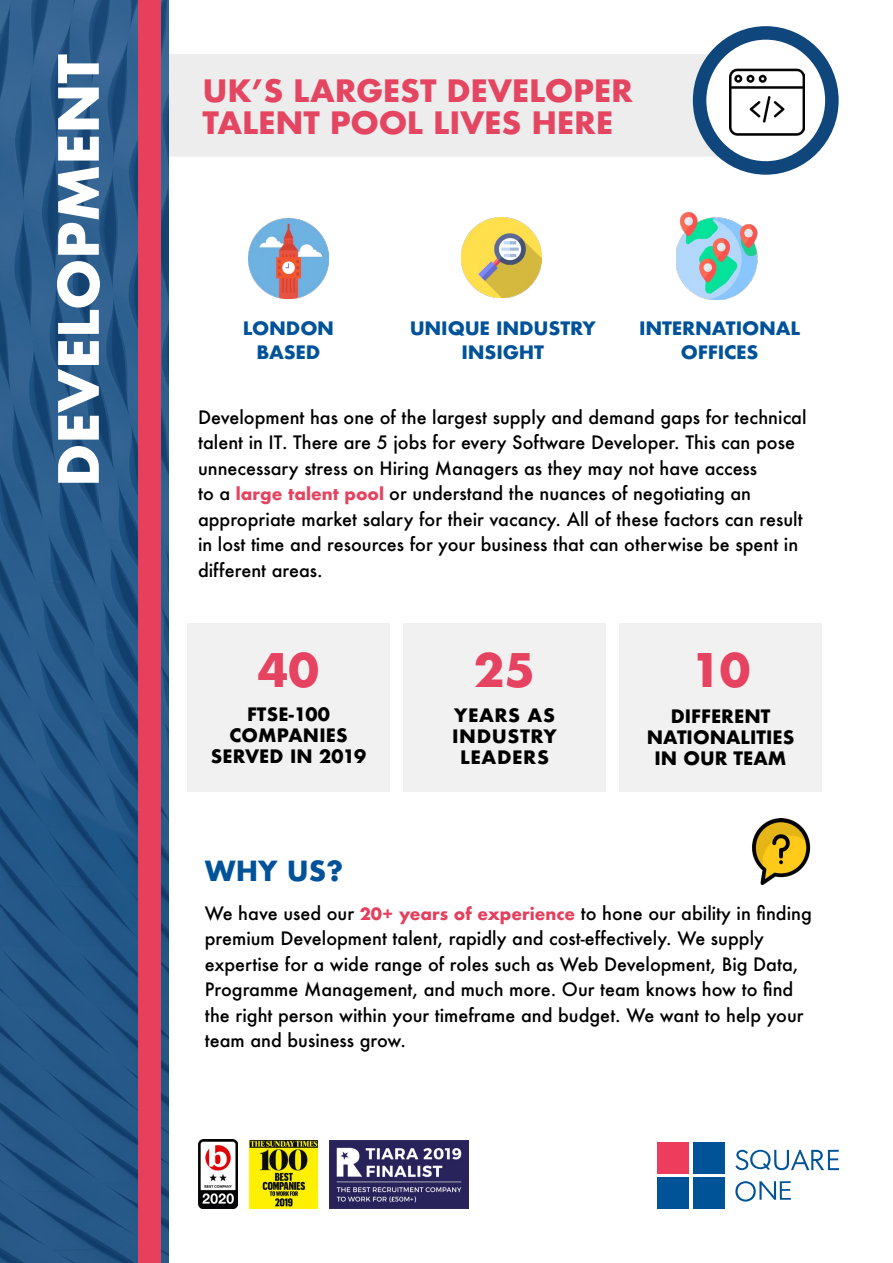
<style>
.page{position:relative;width:893px;height:1263px;background:#fff}
.page>*{position:absolute;margin:0;border:0;box-sizing:border-box;transform-origin:0 0}
.t1{font:700 54px "Futura";letter-spacing:-.01em;color:#fff}
.t2{font:700 45px "Futura";color:#e64360}
.t3{font:700 30px/31.5px "Futura";letter-spacing:-.01em;color:#e44662}
.t4{font:700 27px "Futura";color:#005299}
.t5{font:500 18px/25.5px "Futura";color:#000}
.t6{font:700 18px/21px "Futura";letter-spacing:.01em;color:#000;text-align:center}
.t7{font:700 18px/24px "Futura";letter-spacing:-.01em;color:#005299;text-align:center}
.t8{font:700 18px/21px "Futura";letter-spacing:.03em;color:#000;text-align:center}
.s1{font-weight:700;font-size:16.5px;color:#e64360}
.s2{font-weight:700;font-size:16.5px;color:#e4405e}
</style>
<div class="page">
<div style="left:619px;top:623px;width:203px;height:169px;background:#ececec"></div>
<div style="left:403px;top:623px;width:203px;height:169px;background:#ececec"></div>
<div style="left:168px;top:54px;width:561px;height:103px;background:#ededed"></div>
<svg style="left:0;top:0;width:168px;height:1263px;fill:#285989"></svg>
<div style="left:138px;top:0;width:22px;height:1263px;background:#e83f5c"></div>
<svg style="left:700px;top:33px;width:132px;height:135px"></svg>
<div style="left:693px;top:26px;width:146px;height:149px;border:14px solid #0f467c;border-radius:50%"></div>
<img style="left:729px;top:67px;width:75px;height:70px">
<svg style="left:735px;top:1150px;width:104px;height:20px"></svg>
<svg style="left:735px;top:1181px;width:56px;height:20px"></svg>
<div style="left:658px;top:1142px;width:31px;height:32px;background:#ee3d5c"></div>
<div style="left:693px;top:1142px;width:31px;height:32px;background:#005397"></div>
<div style="left:658px;top:1177px;width:31px;height:32px;background:#005397"></div>
<div style="left:693px;top:1177px;width:31px;height:32px;background:#005397"></div>
<img style="left:249px;top:219px;width:79px;height:79px">
<img style="left:461px;top:217px;width:80px;height:80px">
<img style="left:676px;top:213px;width:82px;height:86px">
<img style="left:198px;top:1140px;width:40px;height:69px">
<img style="left:250px;top:1140px;width:68px;height:68px">
<img style="left:329px;top:1140px;width:139px;height:68px">
<img style="left:752px;top:818px;width:59px;height:66px">
<div style="left:187px;top:623px;width:203px;height:169px;background:#ececec"></div>
<h1 class="t1" style="left:39px;top:487px;width:435px;rotate:-90deg">DEVELOPMENT</h1>
<h3 class="t3" style="left:202px;top:75px;width:432px">UK’S LARGEST DEVELOPER<br>TALENT POOL LIVES HERE</h3>
<p class="t7" style="left:243px;top:316px;width:93px">LONDON<br>BASED</p>
<p class="t7" style="left:410px;top:316px;width:188px">UNIQUE INDUSTRY<br>INSIGHT</p>
<p class="t7" style="left:639px;top:316px;width:163px">INTERNATIONAL<br>OFFICES</p>
<p class="t5" style="left:198px;top:404px;width:610px">Development has one of the largest supply and demand gaps for technical talent in IT. There are 5 jobs for every Software Developer. This can pose unnecessary stress on Hiring Managers as they may not have access<br>to a <span class="s1">large talent pool</span> or understand the nuances of negotiating an appropriate market salary for their vacancy. All of these factors can result in lost time and resources for your business that can otherwise be spent in different areas.</p>
<h2 class="t2" style="left:258px;top:638px;width:63px">40</h2>
<p class="t6" style="left:211px;top:703px;width:157px">FTSE-100<br>COMPANIES<br>SERVED IN 2019</p>
<h3 class="t4" style="left:205px;top:851px;width:140px">WHY US?</h3>
<h2 class="t2" style="left:474px;top:638px;width:63px">25</h2>
<h2 class="t2" style="left:691px;top:638px;width:61px">10</h2>
<p class="t8" style="left:452px;top:705px;width:106px">YEARS AS<br>INDUSTRY<br>LEADERS</p>
<p class="t6" style="left:647px;top:706px;width:149px">DIFFERENT<br>NATIONALITIES<br>IN OUR TEAM</p>
<p class="t5" style="left:205px;top:900px;width:608px">We have used our <span class="s2">20+ years of experience</span> to hone our ability in finding premium Development talent, rapidly and cost-effectively. We supply expertise for a wide range of roles such as Web Development, Big Data, Programme Management, and much more. Our team knows how to find the right person within your timeframe and budget. We want to help your team and business grow.</p>
</div>
